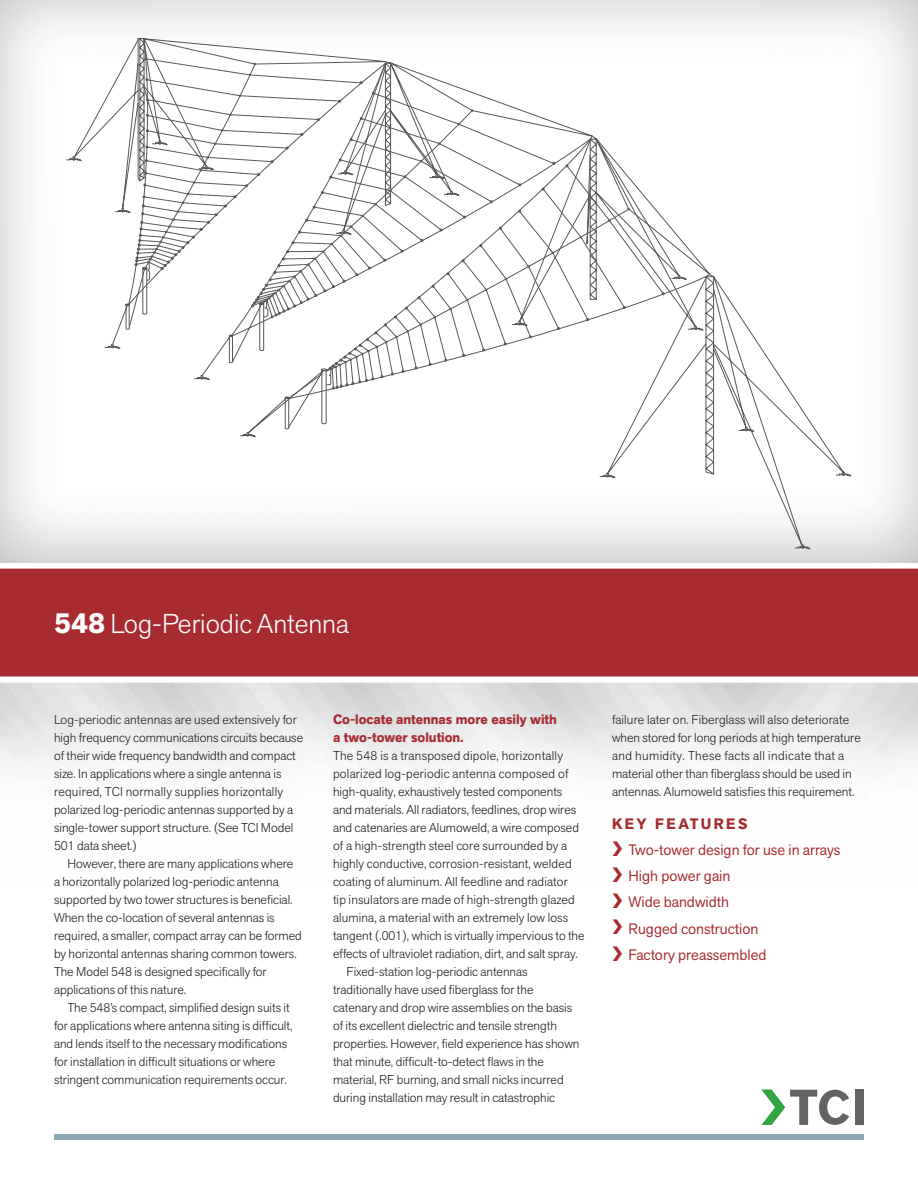
<style>
.page{position:relative;width:918px;height:1188px;background:#fff}
.page>*{position:absolute;margin:0;border:0;box-sizing:border-box;transform-origin:0 0}
.t1{font:300 27px "Akzid Grtsk Next";color:#fff}
.t2{font:15px/26.2px "Akzid Grtsk Next";color:#a72b30}
.t3{font:700 13.5px/18px "Akzid Grtsk Next";color:#a72b30}
.t4{font:300 12.75px/18px "Akzid Grtsk Next";color:#231f20}
.t5{font:300 12.75px "Akzid Grtsk Next";letter-spacing:.02em;color:#231f20}
.s1{font-weight:700;font-size:28.5px}
.s2{font-weight:700}
</style>
<div class="page">
<svg style="left:762px;top:1090px;width:87px;height:35px"></svg>
<div style="left:855px;top:1090px;width:9px;height:35px;background:#636366"></div>
<div style="left:54px;top:1134px;width:810px;height:6px;background:#8ca7b5"></div>
<div style="left:0;top:568px;width:918px;height:115px;background:#a72b30"></div>
<svg style="left:73px;top:38px;width:525px;height:310px"></svg>
<svg style="left:288px;top:63px;width:310px;height:308px"></svg>
<svg style="left:517px;top:139px;width:329px;height:413px"></svg>
<svg style="left:795px;top:544px;width:16px;height:6px"></svg>
<svg style="left:739px;top:427px;width:15px;height:5px"></svg>
<svg style="left:836px;top:471px;width:16px;height:6px"></svg>
<svg style="left:688px;top:326px;width:16px;height:5px"></svg>
<svg style="left:671px;top:275px;width:16px;height:5px"></svg>
<svg style="left:512px;top:321px;width:16px;height:5px"></svg>
<svg style="left:444px;top:191px;width:16px;height:5px"></svg>
<svg style="left:429px;top:174px;width:16px;height:5px"></svg>
<svg style="left:145px;top:140px;width:23px;height:8px"></svg>
<svg style="left:66px;top:156px;width:16px;height:6px"></svg>
<svg style="left:105px;top:157px;width:304px;height:280px"></svg>
<svg style="left:580px;top:155px;width:11px;height:118px"></svg>
<h1 class="t1" style="left:54px;top:606px;width:297px"><span class="s1">548</span> Log-Periodic Antenna</h1>
<p class="t4" style="left:54px;top:710px;width:251px">Log-periodic antennas are used extensively for high frequency communications circuits because of their wide frequency bandwidth and compact size. In applications where a single antenna is required, TCI normally supplies horizontally polarized log-periodic antennas supported by a single-tower support structure. (See TCI Model 501 data sheet.)</p>
<p class="t4" style="left:54px;top:854px;width:249px;text-indent:14px">However, there are many applications where a horizontally polarized log-periodic antenna supported by two tower structures is beneficial.<br>When the co-location of several antennas is required, a smaller, compact array can be formed by horizontal antennas sharing common towers.<br>The Model 548 is designed specifically for applications of this nature.</p>
<p class="t4" style="left:54px;top:998px;width:240px;text-indent:14px">The 548’s compact, simplified design suits it for applications where antenna siting is difficult, and lends itself to the necessary modifications for installation in difficult situations or where stringent communication requirements occur.</p>
<p class="t3" style="left:333px;top:711px;width:225px">Co-locate antennas more easily with a two-tower solution.</p>
<p class="t5" style="left:333px;top:747px;width:231px">The 548 is a transposed dipole, horizontally</p>
<p class="t5" style="left:333px;top:765px;width:237px">polarized log-periodic antenna composed of</p>
<p class="t4" style="left:333px;top:783px;width:231px">high-quality, exhaustively tested components</p>
<p class="t4" style="left:333px;top:801px;width:245px">and materials. All radiators, feedlines, drop wires</p>
<p class="t4" style="left:333px;top:819px;width:248px">and catenaries are Alumoweld, a wire composed</p>
<p class="t4" style="left:333px;top:837px;width:236px">of a high-strength steel core surrounded by a</p>
<p class="t4" style="left:333px;top:855px;width:240px">highly conductive, corrosion-resistant, welded</p>
<p class="t4" style="left:333px;top:873px;width:236px">coating of aluminum. All feedline and radiator</p>
<p class="t4" style="left:333px;top:891px;width:243px">tip insulators are made of high-strength glazed</p>
<p class="t4" style="left:333px;top:909px;width:237px">alumina, a material with an extremely low loss</p>
<p class="t4" style="left:333px;top:927px;width:253px">tangent (.001), which is virtually impervious to the</p>
<p class="t4" style="left:333px;top:945px;width:247px">effects of ultraviolet radiation, dirt, and salt spray.</p>
<p class="t4" style="left:347px;top:963px;width:183px">Fixed-station log-periodic antennas</p>
<p class="t4" style="left:333px;top:981px;width:202px">traditionally have used fiberglass for the</p>
<p class="t4" style="left:333px;top:999px;width:241px">catenary and drop wire assemblies on the basis</p>
<p class="t4" style="left:333px;top:1017px;width:225px">of its excellent dielectric and tensile strength</p>
<p class="t4" style="left:333px;top:1035px;width:248px">properties. However, field experience has shown</p>
<p class="t4" style="left:333px;top:1053px;width:213px">that minute, difficult-to-detect flaws in the</p>
<p class="t4" style="left:333px;top:1071px;width:232px">material, RF burning, and small nicks incurred</p>
<p class="t4" style="left:333px;top:1089px;width:224px">during installation may result in catastrophic</p>
<p class="t4" style="left:612px;top:710px;width:250px">failure later on. Fiberglass will also deteriorate when stored for long periods at high temperature and humidity. These facts all indicate that a material other than fiberglass should be used in antennas. Alumoweld satisfies this requirement.</p>
<p class="t2" style="left:612px;top:810px;width:230px"><span class="s2">KEY FEATURES<br></span>❯ Two-tower design for use in arrays ❯ High power gain<br>❯ Wide bandwidth<br>❯ Rugged construction<br>❯ Factory preassembled</p>
</div>
